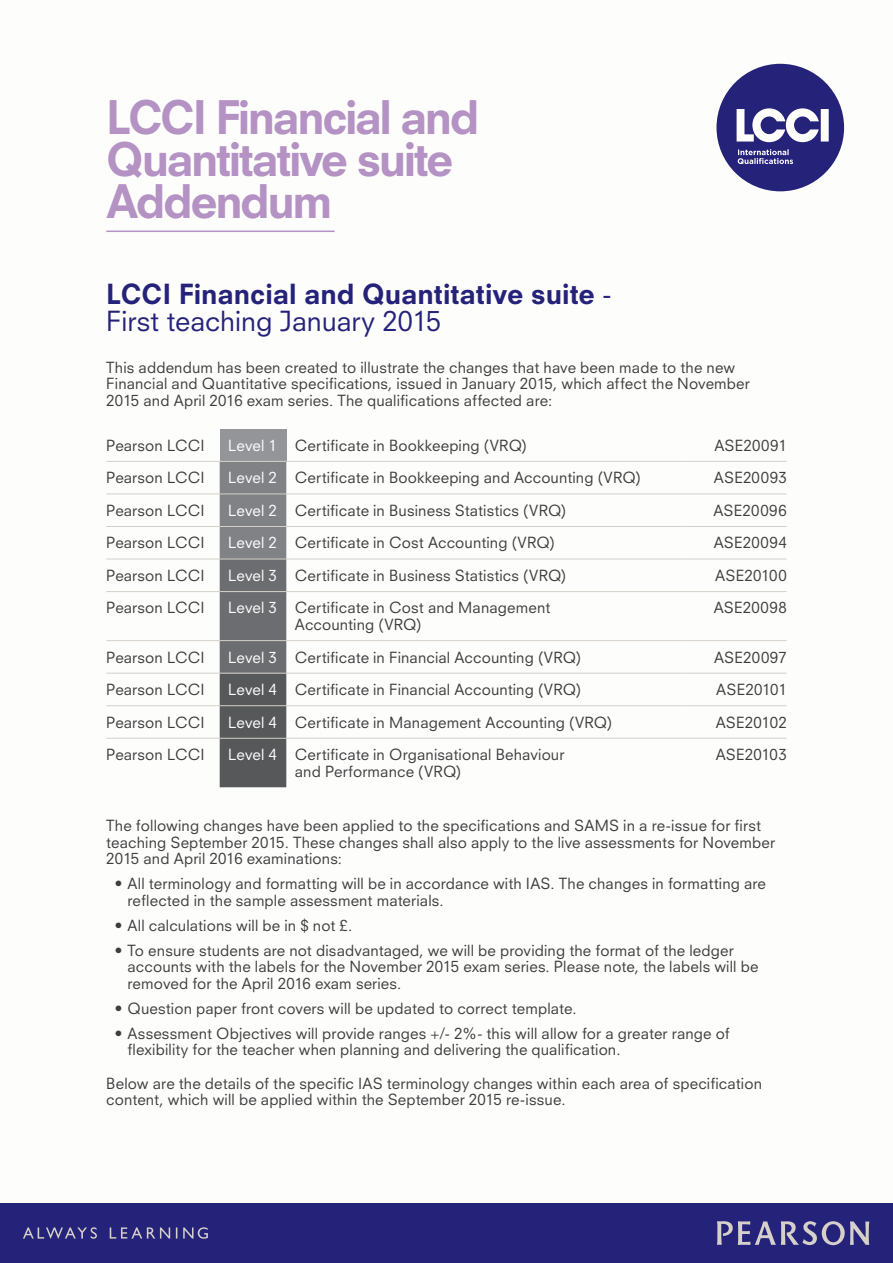
<style>
.page{position:relative;width:893px;height:1263px;background:#fff}
.page>*{position:absolute;margin:0;border:0;box-sizing:border-box;transform-origin:0 0}
.t1{font:800 45px/42px "Neuzeit SLT Std";letter-spacing:-.06em;color:#b492c3}
.t2{font:800 27px/27px "Neuzeit SLT Std";letter-spacing:-.005em;color:#252279}
.t3{font:15px/16.5px "Neuzeit SLT Std";letter-spacing:.01em;color:#3e3e3f}
.s1{font-weight:400}
.s2{color:#fff}
</style>
<div class="page">
<svg style="left:716px;top:64px;width:128px;height:127px"></svg>
<div style="left:0;top:1203px;width:893px;height:60px;background:#252279"></div>
<svg style="left:23px;top:1227px;width:185px;height:12px"></svg>
<svg style="left:717px;top:1221px;width:152px;height:24px"></svg>
<hr style="left:106px;top:231px;width:229px;height:1px;background:#b492c3">
<div style="left:220px;top:429px;width:66px;height:32px;background:#939598"></div>
<svg style="left:220px;top:462px;width:66px;height:325px;background:#6b6c6f"></svg>
<hr style="left:106px;top:461px;width:114px;height:1px;background:#d5d0ca">
<hr style="left:220px;top:461px;width:66px;height:1px;background:#d5d0ca">
<hr style="left:286px;top:461px;width:399px;height:1px;background:#d5d0ca">
<hr style="left:685px;top:461px;width:102px;height:1px;background:#d5d0ca">
<hr style="left:106px;top:494px;width:114px;height:1px;background:#d5d0ca">
<hr style="left:220px;top:494px;width:66px;height:1px;background:#d5d0ca">
<hr style="left:286px;top:494px;width:399px;height:1px;background:#d5d0ca">
<hr style="left:685px;top:494px;width:102px;height:1px;background:#d5d0ca">
<hr style="left:106px;top:526px;width:114px;height:1px;background:#d5d0ca">
<hr style="left:220px;top:526px;width:66px;height:1px;background:#d5d0ca">
<hr style="left:286px;top:526px;width:399px;height:1px;background:#d5d0ca">
<hr style="left:685px;top:526px;width:102px;height:1px;background:#d5d0ca">
<hr style="left:106px;top:559px;width:114px;height:1px;background:#d5d0ca">
<hr style="left:220px;top:559px;width:66px;height:1px;background:#d5d0ca">
<hr style="left:286px;top:559px;width:399px;height:1px;background:#d5d0ca">
<hr style="left:685px;top:559px;width:102px;height:1px;background:#d5d0ca">
<hr style="left:106px;top:591px;width:114px;height:1px;background:#d5d0ca">
<hr style="left:220px;top:591px;width:66px;height:1px;background:#d5d0ca">
<hr style="left:286px;top:591px;width:399px;height:1px;background:#d5d0ca">
<hr style="left:685px;top:591px;width:102px;height:1px;background:#d5d0ca">
<hr style="left:106px;top:640px;width:114px;height:1px;background:#d5d0ca">
<hr style="left:220px;top:640px;width:66px;height:1px;background:#d5d0ca">
<hr style="left:286px;top:640px;width:399px;height:1px;background:#d5d0ca">
<hr style="left:685px;top:640px;width:102px;height:1px;background:#d5d0ca">
<hr style="left:106px;top:673px;width:114px;height:1px;background:#d5d0ca">
<hr style="left:220px;top:673px;width:66px;height:1px;background:#d5d0ca">
<hr style="left:286px;top:673px;width:399px;height:1px;background:#d5d0ca">
<hr style="left:685px;top:673px;width:102px;height:1px;background:#d5d0ca">
<hr style="left:106px;top:705px;width:114px;height:1px;background:#d5d0ca">
<hr style="left:220px;top:705px;width:66px;height:1px;background:#d5d0ca">
<hr style="left:286px;top:705px;width:399px;height:1px;background:#d5d0ca">
<hr style="left:685px;top:705px;width:102px;height:1px;background:#d5d0ca">
<hr style="left:106px;top:738px;width:114px;height:1px;background:#d5d0ca">
<hr style="left:220px;top:738px;width:66px;height:1px;background:#d5d0ca">
<hr style="left:286px;top:738px;width:399px;height:1px;background:#d5d0ca">
<hr style="left:685px;top:738px;width:102px;height:1px;background:#d5d0ca">
<h1 class="t1" style="left:106px;top:96px;width:375px">LCCI Financial and<br>Quantitative suite<br>Addendum</h1>
<h2 class="t2" style="left:106px;top:280px;width:507px">LCCI Financial and Quantitative suite <span class="s1">-<br>First teaching January 2015</span></h2>
<p class="t3" style="left:106px;top:359px;width:645px">This addendum has been created to illustrate the changes that have been made to the new<br>Financial and Quantitative specifications, issued in January 2015, which affect the November<br>2015 and April 2016 exam series. The qualifications affected are:</p>
<p class="t3" style="left:106px;top:437px;width:100px">Pearson LCCI</p>
<p class="t3" style="left:228px;top:437px;width:300px"><span class="s2">Level 1</span> Certificate in Bookkeeping (VRQ)</p>
<p class="t3" style="left:714px;top:437px;width:74px">ASE20091</p>
<p class="t3" style="left:106px;top:469px;width:100px">Pearson LCCI</p>
<p class="t3" style="left:228px;top:469px;width:414px"><span class="s2">Level 2</span> Certificate in Bookkeeping and Accounting (VRQ)</p>
<p class="t3" style="left:714px;top:469px;width:74px">ASE20093</p>
<p class="t3" style="left:106px;top:502px;width:100px">Pearson LCCI</p>
<p class="t3" style="left:228px;top:502px;width:340px"><span class="s2">Level 2</span> Certificate in Business Statistics (VRQ)</p>
<p class="t3" style="left:713px;top:502px;width:75px">ASE20096</p>
<p class="t3" style="left:106px;top:534px;width:100px">Pearson LCCI</p>
<p class="t3" style="left:228px;top:534px;width:328px"><span class="s2">Level 2</span> Certificate in Cost Accounting (VRQ)</p>
<p class="t3" style="left:714px;top:534px;width:74px">ASE20094</p>
<p class="t3" style="left:106px;top:567px;width:100px">Pearson LCCI</p>
<p class="t3" style="left:228px;top:567px;width:340px"><span class="s2">Level 3</span> Certificate in Business Statistics (VRQ)</p>
<p class="t3" style="left:715px;top:567px;width:73px">ASE20100</p>
<p class="t3" style="left:106px;top:599px;width:100px">Pearson LCCI</p>
<p class="t3" style="left:295px;top:599px;width:257px;text-indent:-67px"><span class="s2">Level 3</span> Certificate in Cost and Management<br>Accounting (VRQ)</p>
<p class="t3" style="left:714px;top:599px;width:75px">ASE20098</p>
<p class="t3" style="left:106px;top:649px;width:100px">Pearson LCCI</p>
<p class="t3" style="left:228px;top:649px;width:354px"><span class="s2">Level 3</span> Certificate in Financial Accounting (VRQ)</p>
<p class="t3" style="left:714px;top:649px;width:74px">ASE20097</p>
<p class="t3" style="left:106px;top:681px;width:100px">Pearson LCCI</p>
<p class="t3" style="left:228px;top:681px;width:354px"><span class="s2">Level 4</span> Certificate in Financial Accounting (VRQ)</p>
<p class="t3" style="left:716px;top:681px;width:72px">ASE20101</p>
<p class="t3" style="left:106px;top:714px;width:100px">Pearson LCCI</p>
<p class="t3" style="left:228px;top:714px;width:385px"><span class="s2">Level 4</span> Certificate in Management Accounting (VRQ)</p>
<p class="t3" style="left:716px;top:714px;width:72px">ASE20102</p>
<p class="t3" style="left:106px;top:746px;width:100px">Pearson LCCI</p>
<p class="t3" style="left:295px;top:746px;width:271px;text-indent:-67px"><span class="s2">Level 4</span> Certificate in Organisational Behaviour and Performance (VRQ)</p>
<p class="t3" style="left:716px;top:746px;width:72px">ASE20103</p>
<p class="t3" style="left:106px;top:817px;width:670px">The following changes have been applied to the specifications and SAMS in a re-issue for first teaching September 2015. These changes shall also apply to the live assessments for November<br>2015 and April 2016 examinations:</p>
<p class="t3" style="left:128px;top:875px;width:640px;text-indent:-13px">• All terminology and formatting will be in accordance with IAS. The changes in formatting are reflected in the sample assessment materials.</p>
<p class="t3" style="left:115px;top:917px;width:239px">• All calculations will be in $ not £.</p>
<p class="t3" style="left:128px;top:942px;width:632px;text-indent:-13px">• To ensure students are not disadvantaged, we will be providing the format of the ledger accounts with the labels for the November 2015 exam series. Please note, the labels will be removed for the April 2016 exam series.</p>
<p class="t3" style="left:115px;top:1000px;width:463px">• Question paper front covers will be updated to correct template.</p>
<p class="t3" style="left:128px;top:1025px;width:604px;text-indent:-13px">• Assessment Objectives will provide ranges +/- 2%- this will allow for a greater range of flexibility for the teacher when planning and delivering the qualification.</p>
<p class="t3" style="left:106px;top:1075px;width:657px">Below are the details of the specific IAS terminology changes within each area of specification content, which will be applied within the September 2015 re-issue.</p>
</div>
